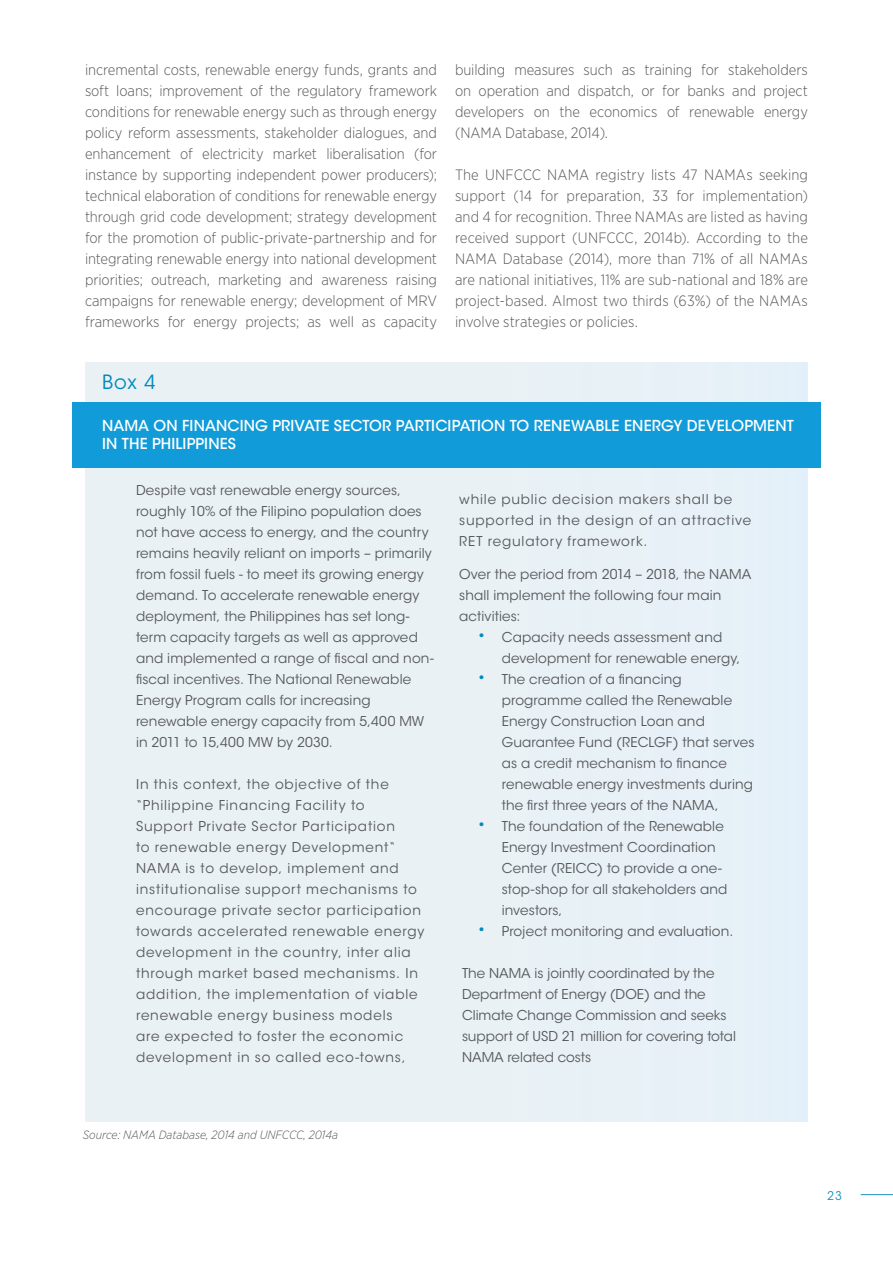
<style>
.page{position:relative;width:893px;height:1263px;background:#fff}
.page>*{position:absolute;margin:0;border:0;box-sizing:border-box;transform-origin:0 0}
.boxes_tiltes_blue{font:19.5px "ITC Avant Garde Std";color:#018abb}
._2a_Body{font:300 15px/21px "Gotham Narrow";letter-spacing:-.005em;color:#57585a;text-align:justify}
.boxes_tiltes_white{font:500 15px/18px "ITC Avant Garde Std";letter-spacing:.005em;color:#fff}
._2a_Body_box{font:13.5px/21px "ITC Avant Garde Std";letter-spacing:.01em;color:#57585a}
._2a_Body_box-2{font:13.5px/21px "ITC Avant Garde Std";letter-spacing:.06em;color:#57585a}
._2b_Body_bullets_-_b{font:13.5px/21px "ITC Avant Garde Std";color:#57585a}
.Notes{font:italic 300 12px "Gotham Narrow";color:#57585a}
.t1{font:12px "ITC Avant Garde Std";color:#1993c2}
.s1{font-size:18px;color:#018abb}
</style>
<div class="page">
<hr style="left:861px;top:1194px;width:32px;height:1px;background:#1993c2">
<div style="left:85px;top:362px;width:723px;height:759px;background:#e9f1f5"></div>
<div style="left:72px;top:402px;width:749px;height:65px;background:#119cd9"></div>
<p class="_2a_Body" style="left:85px;top:59px;width:354px">incremental costs, renewable energy funds, grants and soft loans; improvement of the regulatory framework conditions for renewable energy such as through energy policy reform assessments, stakeholder dialogues, and enhancement of electricity market liberalisation (for instance by supporting independent power producers); technical elaboration of conditions for renewable energy through grid code development; strategy development for the promotion of public-private-partnership and for integrating renewable energy into national development priorities; outreach, marketing and awareness raising campaigns for renewable energy; development of MRV frameworks for energy projects; as well as capacity</p>
<p class="_2a_Body" style="left:455px;top:59px;width:354px">building measures such as training for stakeholders on operation and dispatch, or for banks and project developers on the economics of renewable energy (NAMA Database, 2014).</p>
<p class="_2a_Body" style="left:455px;top:164px;width:354px">The UNFCCC NAMA registry lists 47 NAMAs seeking support (14 for preparation, 33 for implementation) and 4 for recognition. Three NAMAs are listed as having received support (UNFCCC, 2014b). According to the NAMA Database (2014), more than 71% of all NAMAs are national initiatives, 11% are sub-national and 18% are project-based. Almost two thirds (63%) of the NAMAs involve strategies or policies.</p>
<p class="boxes_tiltes_blue" style="left:102px;top:370px;width:55px">Box 4</p>
<p class="boxes_tiltes_white" style="left:102px;top:417px;width:693px">NAMA ON FINANCING PRIVATE SECTOR PARTICIPATION TO RENEWABLE ENERGY DEVELOPMENT<br>IN THE PHILIPPINES</p>
<p class="_2a_Body_box" style="left:136px;top:480px;width:299px">Despite vast renewable energy sources, roughly 10% of the Filipino population does not have access to energy, and the country remains heavily reliant on imports – primarily from fossil fuels - to meet its growing energy demand. To accelerate renewable energy deployment, the Philippines has set long&shy;term capacity targets as well as approved and implemented a range of fiscal and non&shy;fiscal incentives. The National Renewable Energy Program calls for increasing renewable energy capacity from 5,400 MW in 2011 to 15,400 MW by 2030.</p>
<p class="_2a_Body_box-2" style="left:136px;top:774px;width:290px">In this context, the objective of the “Philippine Financing Facility to Support Private Sector Participation<br>to renewable energy Development“ NAMA is to develop, implement and institutionalise support mechanisms to encourage private sector participation towards accelerated renewable energy development in the country, inter alia through market based mechanisms. In addition, the implementation of viable renewable energy business models<br>are expected to foster the economic development in so called eco-towns,</p>
<p class="_2a_Body_box-2" style="left:459px;top:489px;width:293px">while public decision makers shall be supported in the design of an attractive<br>RET regulatory framework.</p>
<p class="_2a_Body_box" style="left:459px;top:564px;width:294px">Over the period from 2014 – 2018, the NAMA shall implement the following four main activities:</p>
<p class="_2a_Body_box" style="left:502px;top:627px;width:240px;text-indent:-25px"><span class="s1">•</span> Capacity needs assessment and development for renewable energy,</p>
<p class="_2a_Body_box" style="left:502px;top:669px;width:254px;text-indent:-25px"><span class="s1">•</span> The creation of a financing programme called the Renewable<br>Energy Construction Loan and<br>Guarantee Fund (RECLGF) that serves as a credit mechanism to finance renewable energy investments during the first three years of the NAMA,</p>
<p class="_2a_Body_box" style="left:502px;top:816px;width:227px;text-indent:-25px"><span class="s1">•</span> The foundation of the Renewable<br>Energy Investment Coordination<br>Center (REICC) to provide a one&shy;stop-shop for all stakeholders and investors,</p>
<p class="_2a_Body_box" style="left:477px;top:921px;width:258px"><span class="s1">•</span> Project monitoring and evaluation.</p>
<p class="_2b_Body_bullets_-_b" style="left:462px;top:963px;width:275px">The NAMA is jointly coordinated by the Department of Energy (DOE) and the Climate Change Commission and seeks support of USD 21 million for covering total NAMA related costs</p>
<p class="Notes" style="left:83px;top:1127px;width:257px">Source: NAMA Database, 2014 and UNFCCC, 2014a</p>
<p class="t1" style="left:827px;top:1189px;width:17px">23</p>
</div>
